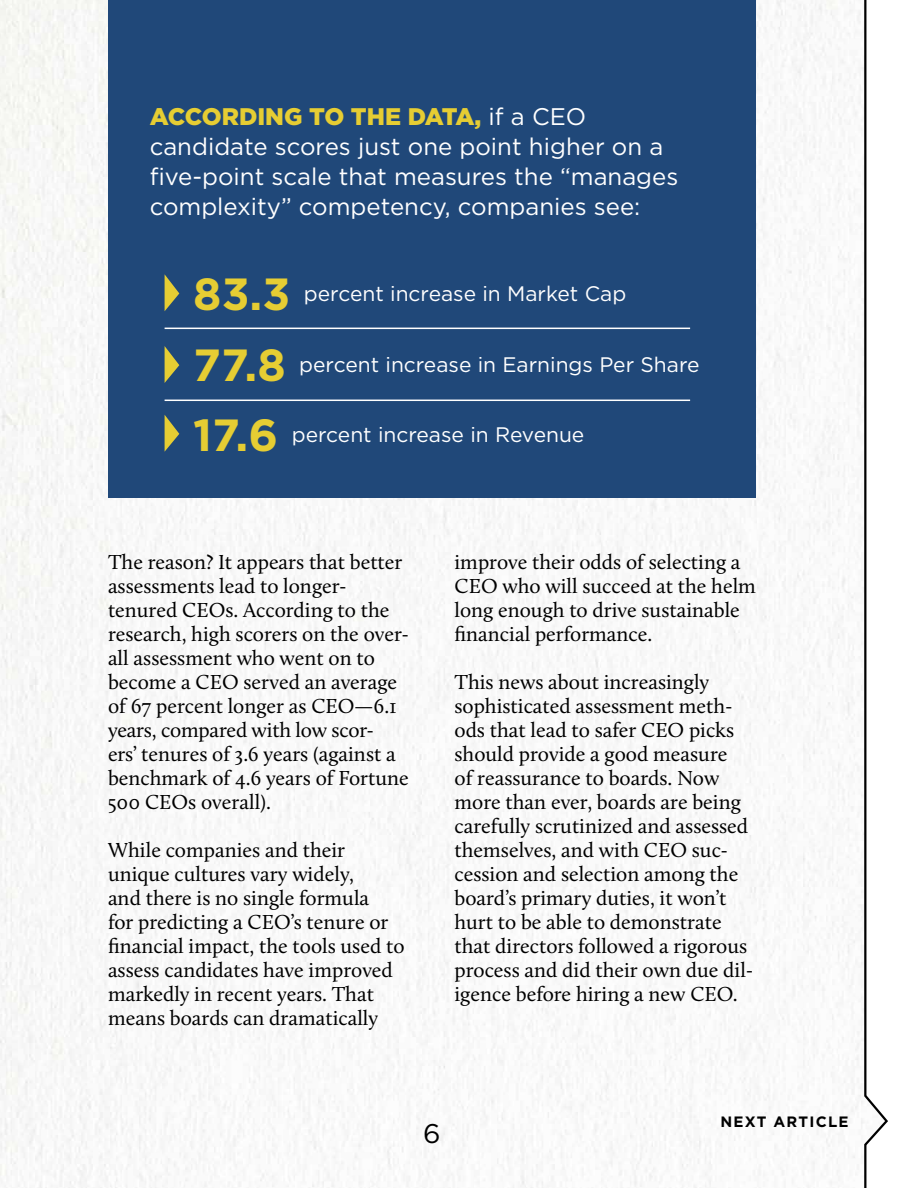
<style>
.page{position:relative;width:918px;height:1188px;background:#fff}
.page>*{position:absolute;margin:0;border:0;box-sizing:border-box;transform-origin:0 0}
.t1{font:27px "Gotham";color:#000}
.t2{font:24px/30px "Gotham";color:#fff}
.t3{font:21px/24px "Calluna";color:#000}
.t4{font:21px "Gotham";color:#fff}
.t5{font:700 15px "Gotham";letter-spacing:.08em;color:#000}
.s1{font-weight:900;color:#e6cd33}
.s2{font-weight:700;font-size:45px;color:#e6cd33}
</style>
<div class="page">
<svg style="left:863px;top:0;width:25px;height:1188px"></svg>
<div style="left:108px;top:0;width:648px;height:498px;background:#204879"></div>
<svg style="left:165px;top:346px;width:14px;height:37px"></svg>
<svg style="left:165px;top:275px;width:14px;height:36px"></svg>
<svg style="left:165px;top:415px;width:14px;height:36px"></svg>
<hr style="left:165px;top:328px;width:525px;height:1px;background:#fff">
<hr style="left:165px;top:400px;width:525px;height:1px;background:#fff">
<p class="t2" style="left:150px;top:101px;width:530px"><span class="s1">ACCORDING TO THE DATA,</span> if a CEO candidate scores just one point higher on a five-point scale that measures the “manages complexity” competency, companies see:</p>
<p class="t4" style="left:193px;top:280px;width:435px"><span class="s2">83.3</span> percent increase in Market Cap</p>
<p class="t4" style="left:193px;top:351px;width:508px"><span class="s2">77.8</span> percent increase in Earnings Per Share</p>
<p class="t4" style="left:193px;top:421px;width:393px"><span class="s2">17.6</span> percent increase in Revenue</p>
<p class="t3" style="left:108px;top:550px;width:303px">The reason? It appears that better assessments lead to longer&shy;tenured CEOs. According to the research, high scorers on the over&shy;all assessment who went on to become a CEO served an average of 67 percent longer as CEO—6.1 years, compared with low scor-<br>ers’ tenures of 3.6 years (against a benchmark of 4.6 years of Fortune<br>500 CEOs overall).</p>
<p class="t3" style="left:108px;top:838px;width:298px">While companies and their unique cultures vary widely,<br>and there is no single formula<br>for predicting a CEO’s tenure or financial impact, the tools used to assess candidates have improved markedly in recent years. That means boards can dramatically</p>
<p class="t3" style="left:454px;top:550px;width:303px">improve their odds of selecting a<br>CEO who will succeed at the helm long enough to drive sustainable financial performance.</p>
<p class="t3" style="left:454px;top:670px;width:300px">This news about increasingly sophisticated assessment meth&shy;ods that lead to safer CEO picks should provide a good measure<br>of reassurance to boards. Now more than ever, boards are being carefully scrutinized and assessed themselves, and with CEO suc&shy;cession and selection among the board’s primary duties, it won’t hurt to be able to demonstrate that directors followed a rigorous process and did their own due dil&shy;igence before hiring a new CEO.</p>
<p class="t1" style="left:423px;top:1116px;width:19px">6</p>
<p class="t5" style="left:720px;top:1112px;width:130px">NEXT ARTICLE</p>
</div>
